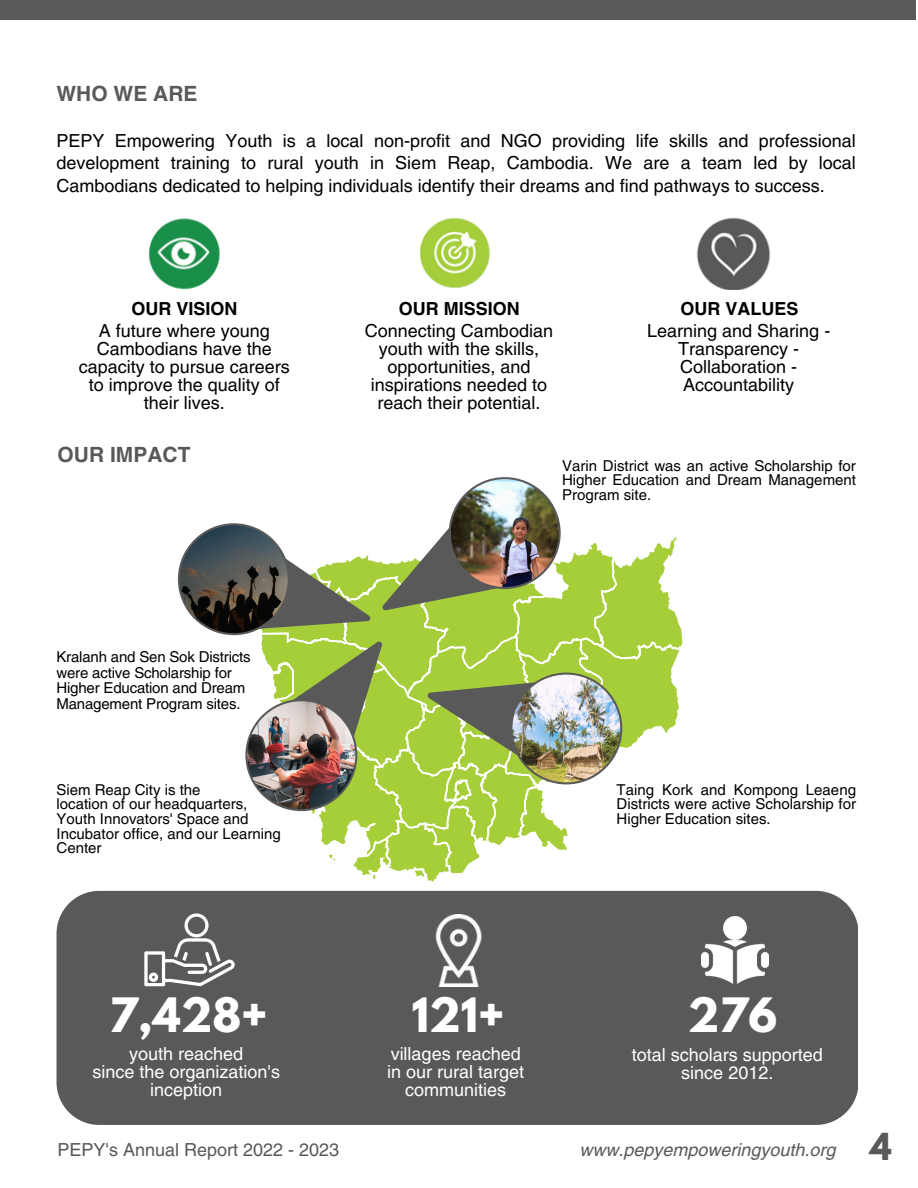
<style>
.page{position:relative;width:918px;height:1188px;background:#fff}
.page>*{position:absolute;margin:0;border:0;box-sizing:border-box;transform-origin:0 0}
.t1{font:700 42px "League Spartan";color:#fff}
.t2{font:700 21px "Helvetica LT Pro";color:#595959}
.t3{font:18px/18px "Helvetica LT Pro";color:#000;text-align:center}
.t4{font:18px/18px "Helvetica LT Pro";color:#fff;text-align:center}
.t5{font:italic 18px "Helvetica LT Pro";color:#595959}
.t6{font:700 18px "Helvetica LT Pro";color:#000}
.t7{font:18px "Helvetica LT Pro";color:#595959}
.t8{font:15px/14.7px "Helvetica LT Pro";color:#000}
.s1{font-family:"League Spartan";font-weight:700;font-style:normal;font-size:33px}
</style>
<div class="page">
<div style="left:0;top:0;width:916px;height:20px;background:#595959"></div>
<div style="left:57px;top:891px;width:801px;height:234px;background:#595959"></div>
<svg style="left:178px;top:477px;width:506px;height:446px"></svg>
<img style="left:148px;top:218px;width:72px;height:72px">
<img style="left:419px;top:217px;width:71px;height:72px">
<img style="left:697px;top:218px;width:73px;height:72px">
<img style="left:144px;top:912px;width:92px;height:76px">
<img style="left:423px;top:914px;width:72px;height:72px">
<img style="left:702px;top:917px;width:66px;height:66px">
<p class="t2" style="left:57px;top:86px;width:143px">WHO WE ARE</p>
<p class="t3" style="left:57px;top:131px;width:801px;line-height:22.5px;text-align:justify">PEPY Empowering Youth is a local non-profit and NGO providing life skills and professional development training to rural youth in Siem Reap, Cambodia. We are a team led by local Cambodians dedicated to helping individuals identify their dreams and find pathways to success.</p>
<p class="t6" style="left:131px;top:302px;width:108px">OUR VISION</p>
<p class="t3" style="left:79px;top:323px;width:213px">A future where young<br>Cambodians have the capacity to pursue careers to improve the quality of their lives.</p>
<p class="t3" style="left:365px;top:323px;width:190px">Connecting Cambodian youth with the skills, opportunities, and inspirations needed to reach their potential.</p>
<p class="t6" style="left:399px;top:302px;width:123px">OUR MISSION</p>
<p class="t6" style="left:681px;top:302px;width:120px">OUR VALUES</p>
<p class="t3" style="left:647px;top:323px;width:185px">Learning and Sharing -<br>Transparency -<br>Collaboration -<br>Accountability</p>
<p class="t2" style="left:58px;top:447px;width:134px">OUR IMPACT</p>
<p class="t8" style="left:57px;top:650px;width:196px;line-height:15.8px">Kralanh and Sen Sok Districts were active Scholarship for<br>Higher Education and Dream<br>Management Program sites.</p>
<p class="t8" style="left:57px;top:784px;width:226px">Siem Reap City is the<br>location of our headquarters,<br>Youth Innovators' Space and<br>Incubator office, and our Learning<br>Center</p>
<p class="t8" style="left:562px;top:459px;width:295px;text-align:justify">Varin District was an active Scholarship for Higher Education and Dream Management Program site.</p>
<p class="t8" style="left:617px;top:784px;width:241px;text-align:justify">Taing Kork and Kompong Leaeng Districts were active Scholarship for Higher Education sites.</p>
<h1 class="t1" style="left:109px;top:994px;width:160px">7,428+</h1>
<h1 class="t1" style="left:412px;top:994px;width:94px">121+</h1>
<h1 class="t1" style="left:688px;top:994px;width:91px">276</h1>
<p class="t4" style="left:92px;top:1047px;width:189px">youth reached<br>since the organization's inception</p>
<p class="t4" style="left:387px;top:1047px;width:139px">villages reached in our rural target communities</p>
<p class="t4" style="left:632px;top:1048px;width:193px">total scholars supported since 2012.</p>
<p class="t7" style="left:58px;top:1143px;width:283px">PEPY's Annual Report 2022 - 2023</p>
<p class="t5" style="left:579px;top:1143px;width:314px">www.pepyempoweringyouth.org <span class="s1">4</span></p>
</div>
